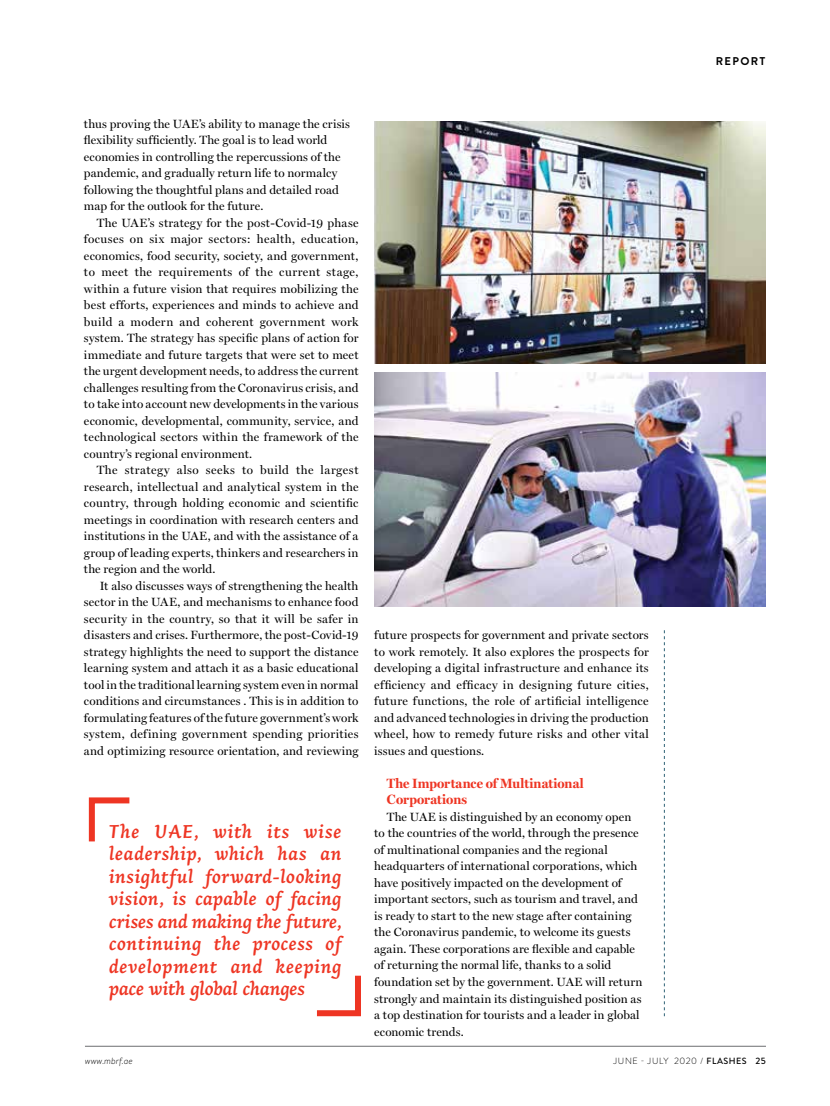
<style>
.page{position:relative;width:830px;height:1106px;background:#fff}
.page>*{position:absolute;margin:0;border:0;box-sizing:border-box;transform-origin:0 0}
.t1{font:italic 600 19.5px/22.5px "Arek";letter-spacing:.025em;color:#ee3523;text-align:justify}
.t2{font:700 13.5px/16.5px "Miller Display";letter-spacing:.01em;color:#ee3523}
.t3{font:12px/16.5px "Miller Display";letter-spacing:.015em;color:#000;text-align:justify}
.t4{font:700 11.25px "Brandon Text";letter-spacing:.12em;color:#000}
.t5{font:300 9px "Brandon Text";letter-spacing:.07em;color:#000}
.t6{font:italic 300 9px "Brandon Text";color:#000}
.s1{font-weight:500}
</style>
<div class="page">
<hr style="left:85px;top:1046px;width:680px;height:1px;background:#6d6e71">
<svg style="left:663px;top:630px;width:1px;height:386px"></svg>
<img style="left:374px;top:121px;width:390px;height:243px">
<svg style="left:317px;top:975px;width:44px;height:42px"></svg>
<svg style="left:88px;top:797px;width:42px;height:45px"></svg>
<img style="left:374px;top:372px;width:390px;height:234px">
<p class="t3" style="left:84px;top:115px;width:267px;text-align:left">thus proving the UAE’s ability to manage the crisis flexibility sufficiently. The goal is to lead world economies in controlling the repercussions of the pandemic, and gradually return life to normalcy following the thoughtful plans and detailed road map for the outlook for the future.</p>
<p class="t3" style="left:84px;top:214px;width:276px;text-indent:13px">The UAE’s strategy for the post-Covid-19 phase focuses on six major sectors: health, education, economics, food security, society, and government, to meet the requirements of the current stage, within a future vision that requires mobilizing the best efforts, experiences and minds to achieve and build a modern and coherent government work system. The strategy has specific plans of action for immediate and future targets that were set to meet the urgent development needs, to address the current challenges resulting from the Coronavirus crisis, and to take into account new developments in the various economic, developmental, community, service, and technological sectors within the framework of the country’s regional environment.</p>
<p class="t3" style="left:84px;top:462px;width:276px;text-indent:13px">The strategy also seeks to build the largest research, intellectual and analytical system in the country, through holding economic and scientific meetings in coordination with research centers and institutions in the UAE, and with the assistance of a group of leading experts, thinkers and researchers in the region and the world.</p>
<p class="t3" style="left:84px;top:577px;width:276px;text-indent:16px">It also discusses ways of strengthening the health sector in the UAE, and mechanisms to enhance food security in the country, so that it will be safer in disasters and crises. Furthermore, the post-Covid-19 strategy highlights the need to support the distance learning system and attach it as a basic educational tool in the traditional learning system even in normal conditions and circumstances . This is in addition to formulating features of the future government’s work system, defining government spending priorities and optimizing resource orientation, and reviewing</p>
<h1 class="t1" style="left:109px;top:820px;width:234px">The UAE, with its wise leadership, which has an insightful forward-looking vision, is capable of facing crises and making the future, continuing the process of development and keeping pace with global changes</h1>
<p class="t3" style="left:374px;top:627px;width:276px">future prospects for government and private sectors to work remotely. It also explores the prospects for developing a digital infrastructure and enhance its efficiency and efficacy in designing future cities, future functions, the role of artificial intelligence and advanced technologies in driving the production wheel, how to remedy future risks and other vital issues and questions.</p>
<p class="t2" style="left:387px;top:775px;width:198px">The Importance of Multinational<br>Corporations</p>
<p class="t3" style="left:374px;top:808px;width:270px;text-align:left;text-indent:13px">The UAE is distinguished by an economy open to the countries of the world, through the presence of multinational companies and the regional headquarters of international corporations, which have positively impacted on the development of important sectors, such as tourism and travel, and is ready to start to the new stage after containing the Coronavirus pandemic, to welcome its guests again. These corporations are flexible and capable of returning the normal life, thanks to a solid foundation set by the government. UAE will return strongly and maintain its distinguished position as a top destination for tourists and a leader in global economic trends.</p>
<p class="t4" style="left:715px;top:53px;width:51px">REPORT</p>
<p class="t6" style="left:85px;top:1054px;width:49px">www.mbrf.ae</p>
<p class="t5" style="left:612px;top:1054px;width:154px">JUNE - JULY 2020 / <span class="s1">FLASHES 25</span></p>
</div>
